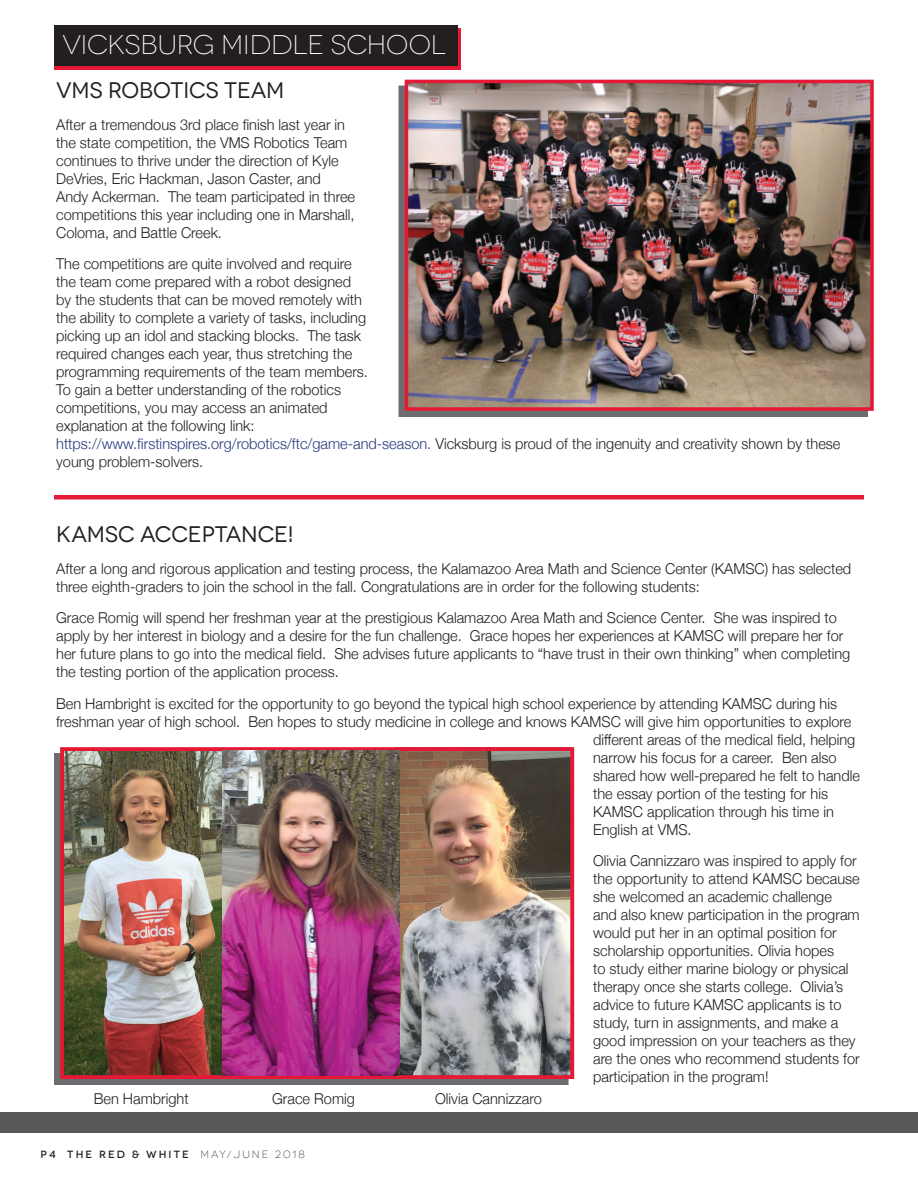
<style>
.page{position:relative;width:918px;height:1188px;background:#fff}
.page>*{position:absolute;margin:0;border:0;box-sizing:border-box;transform-origin:0 0}
.t1{font:300 27px "Novecentowide";letter-spacing:-.01em;color:#fff}
.t2{font:22.5px "Novecentowide";letter-spacing:-.005em;color:#231f20}
.t3{font:300 15px/18px "Helvetica Neue";color:#231f20}
.t4{font:500 10.5px "Novecentowide";letter-spacing:.2em;color:#231f20}
.s1{color:#24397d}
.s2{font-weight:300}
</style>
<div class="page">
<div style="left:0;top:1112px;width:918px;height:21px;background:#57585a"></div>
<svg style="left:54px;top:29px;width:407px;height:41px;background:#bd1931"></svg>
<div style="left:54px;top:25px;width:403px;height:40px;background:#231f20"></div>
<div style="left:399px;top:86px;width:469px;height:331px;background:#6c6d70"></div>
<img style="left:410px;top:85px;width:459px;height:321px">
<div style="left:405px;top:80px;width:469px;height:331px;border:4px solid #e51836"></div>
<div style="left:54px;top:495px;width:810px;height:5px;background:#e51836"></div>
<div style="left:54px;top:753px;width:514px;height:332px;background:#6c6d70"></div>
<img style="left:399px;top:752px;width:170px;height:322px">
<img style="left:65px;top:752px;width:157px;height:322px">
<div style="left:60px;top:747px;width:514px;height:332px;border:4px solid #e51836"></div>
<img style="left:222px;top:751px;width:177px;height:324px">
<h1 class="t1" style="left:62px;top:29px;width:385px">VICKSBURG MIDDLE SCHOOL</h1>
<h2 class="t2" style="left:56px;top:77px;width:230px">VMS ROBOTICS TEAM</h2>
<p class="t3" style="left:56px;top:115px;width:300px">After a tremendous 3rd place finish last year in the state competition, the VMS Robotics Team continues to thrive under the direction of Kyle DeVries, Eric Hackman, Jason Caster, and Andy Ackerman. The team participated in three competitions this year including one in Marshall, Coloma, and Battle Creek.</p>
<p class="t3" style="left:56px;top:254px;width:786px">The competitions are quite involved and require<br>the team come prepared with a robot designed<br>by the students that can be moved remotely with<br>the ability to complete a variety of tasks, including<br>picking up an idol and stacking blocks. The task<br>required changes each year, thus stretching the<br>programming requirements of the team members.<br>To gain a better understanding of the robotics<br>competitions, you may access an animated<br>explanation at the following link:<br><span class="s1">https://www.firstinspires.org/robotics/ftc/game-and-season.</span> Vicksburg is proud of the ingenuity and creativity shown by these young problem-solvers.</p>
<h2 class="t2" style="left:56px;top:521px;width:239px">KAMSC ACCEPTANCE!</h2>
<p class="t3" style="left:56px;top:559px;width:797px">After a long and rigorous application and testing process, the Kalamazoo Area Math and Science Center (KAMSC) has selected three eighth-graders to join the school in the fall. Congratulations are in order for the following students:</p>
<p class="t3" style="left:56px;top:608px;width:796px">Grace Romig will spend her freshman year at the prestigious Kalamazoo Area Math and Science Center. She was inspired to apply by her interest in biology and a desire for the fun challenge. Grace hopes her experiences at KAMSC will prepare her for her future plans to go into the medical field. She advises future applicants to “have trust in their own thinking” when completing the testing portion of the application process.</p>
<p class="t3" style="left:56px;top:694px;width:782px">Ben Hambright is excited for the opportunity to go beyond the typical high school experience by attending KAMSC during his</p>
<p class="t3" style="left:56px;top:712px;width:797px">freshman year of high school. Ben hopes to study medicine in college and knows KAMSC will give him opportunities to explore</p>
<p class="t3" style="left:593px;top:730px;width:264px">different areas of the medical field, helping</p>
<p class="t3" style="left:593px;top:748px;width:245px">narrow his focus for a career. Ben also</p>
<p class="t3" style="left:593px;top:766px;width:268px">shared how well-prepared he felt to handle</p>
<p class="t3" style="left:593px;top:784px;width:236px">the essay portion of the testing for his</p>
<p class="t3" style="left:593px;top:802px;width:242px">KAMSC application through his time in</p>
<p class="t3" style="left:593px;top:820px;width:100px">English at VMS.</p>
<p class="t3" style="left:593px;top:851px;width:268px">Olivia Cannizzaro was inspired to apply for the opportunity to attend KAMSC because she welcomed an academic challenge<br>and also knew participation in the program would put her in an optimal position for scholarship opportunities. Olivia hopes<br>to study either marine biology or physical therapy once she starts college. Olivia’s advice to future KAMSC applicants is to study, turn in assignments, and make a good impression on your teachers as they are the ones who recommend students for participation in the program!</p>
<p class="t3" style="left:94px;top:1088px;width:96px">Ben Hambright</p>
<p class="t3" style="left:272px;top:1088px;width:84px">Grace Romig</p>
<p class="t3" style="left:435px;top:1088px;width:108px">Olivia Cannizzaro</p>
<p class="t4" style="left:40px;top:1148px;width:266px">P4 THE RED &amp; WHITE <span class="s2">MAY/JUNE 2018</span></p>
</div>
